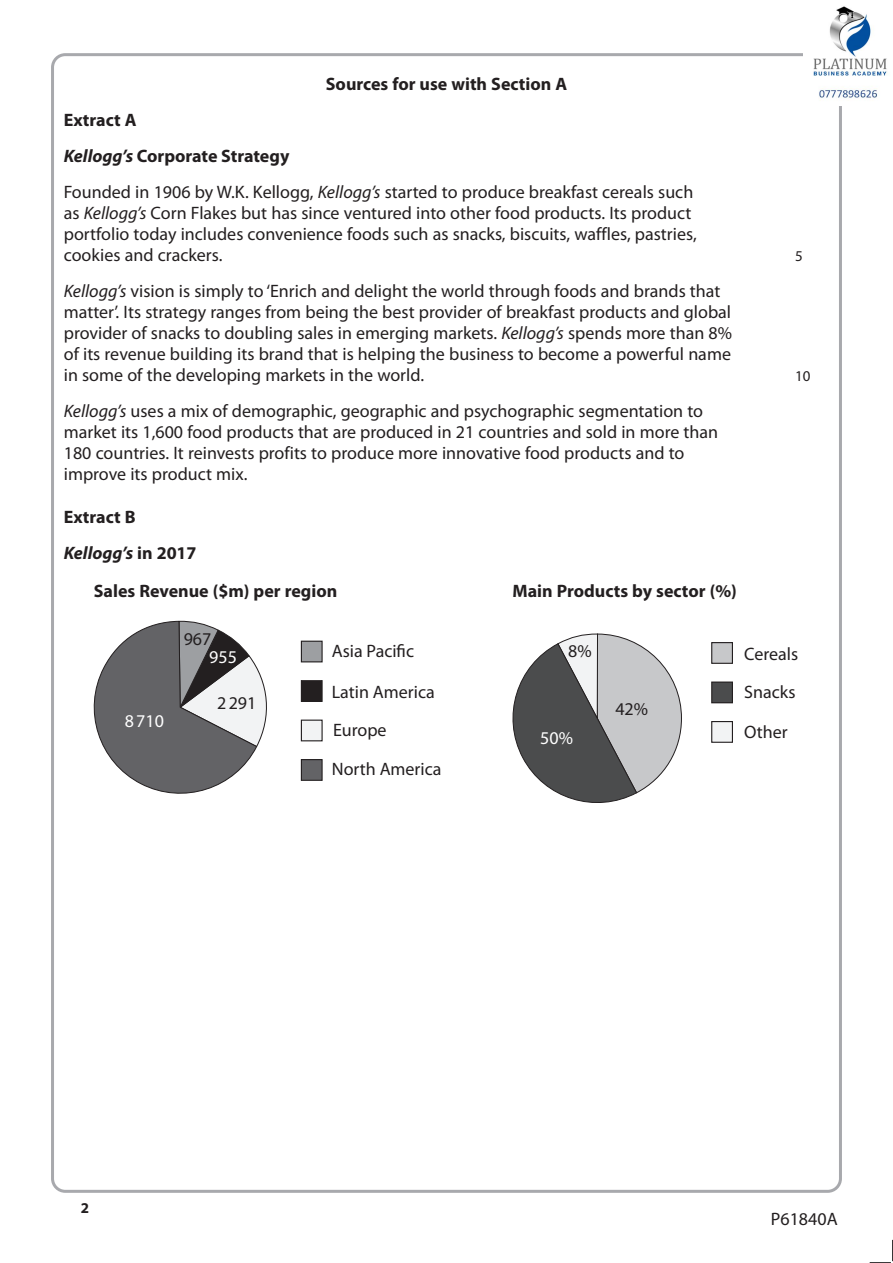
<style>
.page{position:relative;width:893px;height:1263px;background:#fff}
.page>*{position:absolute;margin:0;border:0;box-sizing:border-box;transform-origin:0 0}
.t1{font:18px/21px "Myriad Pro";color:#231f20}
.t2{font:700 18px/36px "Myriad Pro";color:#231f20}
.t3{font:18px "Myriad Pro";color:#fff}
.t4{font:15px "Myriad Pro";color:#231f20}
.t5{font:700 15px "Myriad Pro";color:#231f20}
.s1{font-weight:700}
.s2{font-weight:700;font-style:italic}
.s3{font-style:italic}
</style>
<div class="page">
<svg style="left:870px;top:1240px;width:23px;height:23px"></svg>
<svg style="left:94px;top:621px;width:173px;height:173px"></svg>
<div style="left:301px;top:641px;width:21px;height:21px;background:#9d9fa2"></div>
<div style="left:301px;top:641px;width:22px;height:21px;border:1px solid #231f20"></div>
<div style="left:301px;top:681px;width:21px;height:20px;background:#231f20"></div>
<div style="left:301px;top:680px;width:22px;height:22px;border:1px solid #231f20"></div>
<div style="left:301px;top:720px;width:21px;height:21px;background:#f2f3f4"></div>
<div style="left:301px;top:720px;width:22px;height:21px;border:1px solid #231f20"></div>
<div style="left:301px;top:760px;width:21px;height:20px;background:#636366"></div>
<div style="left:301px;top:759px;width:22px;height:22px;border:1px solid #231f20"></div>
<svg style="left:512px;top:633px;width:170px;height:170px"></svg>
<div style="left:712px;top:643px;width:20px;height:20px;background:#c7c8ca"></div>
<div style="left:711px;top:642px;width:22px;height:22px;border:1px solid #231f20"></div>
<div style="left:712px;top:682px;width:20px;height:21px;background:#4b4c4d"></div>
<div style="left:711px;top:681px;width:22px;height:22px;border:1px solid #231f20"></div>
<div style="left:712px;top:721px;width:20px;height:21px;background:#f2f3f4"></div>
<div style="left:711px;top:721px;width:22px;height:22px;border:1px solid #231f20"></div>
<img style="left:813px;top:6px;width:75px;height:93px">
<p class="t2" style="left:326px;top:65px;width:243px">Sources for use with Section A</p>
<p class="t1" style="left:64px;top:101px;width:631px;line-height:36px"><span class="s1">Extract A<br></span><span class="s2">Kellogg’s</span> <span class="s1">Corporate Strategy<br></span>Founded in 1906 by W.K. Kellogg, <span class="s3">Kellogg’s</span> started to produce breakfast cereals such</p>
<p class="t1" style="left:64px;top:202px;width:634px">as <span class="s3">Kellogg’s</span> Corn Flakes but has since ventured into other food products. Its product portfolio today includes convenience foods such as snacks, biscuits, waffles, pastries, cookies and crackers.</p>
<p class="t1" style="left:64px;top:280px;width:670px"><span class="s3">Kellogg’s</span> vision is simply to ‘Enrich and delight the world through foods and brands that matter’. Its strategy ranges from being the best provider of breakfast products and global provider of snacks to doubling sales in emerging markets. <span class="s3">Kellogg’s</span> spends more than 8% of its revenue building its brand that is helping the business to become a powerful name in some of the developing markets in the world.</p>
<p class="t1" style="left:64px;top:400px;width:656px"><span class="s3">Kellogg’s</span> uses a mix of demographic, geographic and psychographic segmentation to market its 1,600 food products that are produced in 21 countries and sold in more than 180 countries. It reinvests profits to produce more innovative food products and to improve its product mix.</p>
<p class="t2" style="left:64px;top:498px;width:134px">Extract B<br><span class="s3">Kellogg’s</span> in 2017</p>
<p class="t2" style="left:94px;top:573px;width:245px">Sales Revenue ($m) per region</p>
<p class="t2" style="left:512px;top:573px;width:226px">Main Products by sector (%)</p>
<p class="t4" style="left:795px;top:246px;width:9px">5</p>
<p class="t4" style="left:795px;top:366px;width:17px">10</p>
<p class="t3" style="left:125px;top:710px;width:41px">8710</p>
<p class="t1" style="left:184px;top:628px;width:29px">967</p>
<p class="t3" style="left:209px;top:646px;width:29px">955</p>
<p class="t1" style="left:217px;top:692px;width:41px">2291</p>
<p class="t1" style="left:332px;top:640px;width:84px">Asia Pacific</p>
<p class="t1" style="left:332px;top:673px;width:111px;line-height:38.2px">Latin America<br>Europe<br>North America</p>
<p class="t1" style="left:568px;top:640px;width:25px">8%</p>
<p class="t3" style="left:540px;top:726px;width:34px">50%</p>
<p class="t1" style="left:615px;top:698px;width:34px">42%</p>
<p class="t1" style="left:744px;top:634px;width:56px;line-height:38.2px">Cereals<br>Snacks</p>
<p class="t1" style="left:744px;top:721px;width:45px">Other</p>
<p class="t5" style="left:81px;top:1198px;width:10px">2</p>
<p class="t1" style="left:771px;top:1208px;width:68px">P61840A</p>
</div>
